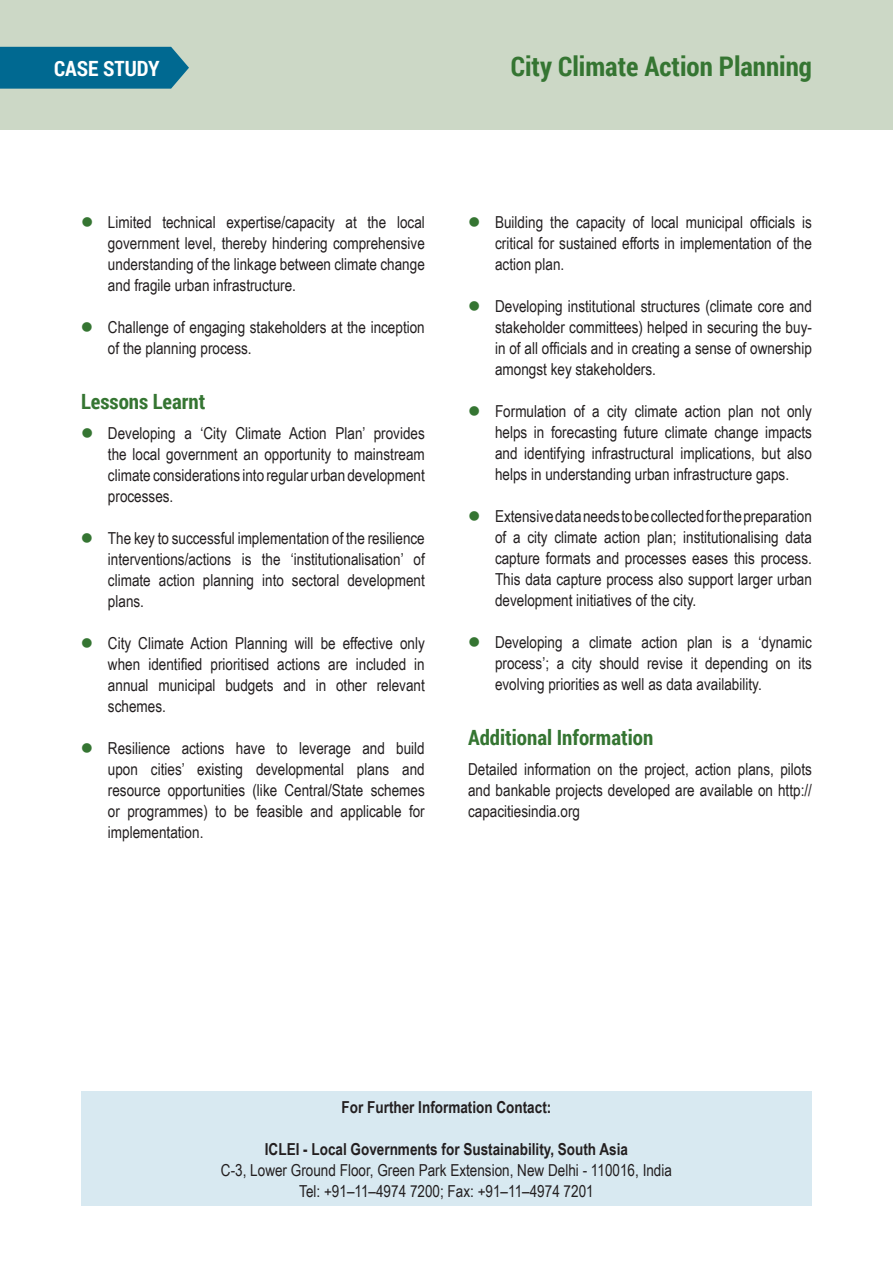
<style>
.page{position:relative;width:893px;height:1263px;background:#fff}
.page>*{position:absolute;margin:0;border:0;box-sizing:border-box;transform-origin:0 0}
.t1{font:700 27px "Roboto Condensed";color:#357532}
.t2{font:700 21px "Roboto Condensed";color:#357532}
.t3{font:700 21px "Roboto Condensed";color:#fff}
.t4{font:16.5px/21px "Arial Narrow";color:#231f20;text-align:justify}
.t5{font:700 16.5px "Arial Narrow";color:#231f20}
</style>
<div class="page">
<div style="left:81px;top:1092px;width:731px;height:114px;background:#d8e9f1"></div>
<div style="left:0;top:0;width:893px;height:130px;background:#ccd8c6"></div>
<svg style="left:0;top:47px;width:189px;height:42px;background:#0b6f93"></svg>
<p class="t3" style="left:54px;top:54px;width:107px">CASE STUDY</p>
<h1 class="t1" style="left:511px;top:47px;width:303px">City Climate Action Planning</h1>
<p class="t4" style="left:108px;top:211px;width:318px">Limited technical expertise/capacity at the local government level, thereby hindering comprehensive understanding of the linkage between climate change and fragile urban infrastructure.</p>
<p class="t4" style="left:108px;top:316px;width:318px">Challenge of engaging stakeholders at the inception of the planning process.</p>
<p class="t2" style="left:81px;top:387px;width:126px">Lessons Learnt</p>
<p class="t4" style="left:108px;top:422px;width:318px">Developing a ‘City Climate Action Plan’ provides the local government an opportunity to mainstream climate considerations into regular urban development processes.</p>
<p class="t4" style="left:108px;top:527px;width:318px">The key to successful implementation of the resilience interventions/actions is the ‘institutionalisation’ of climate action planning into sectoral development plans.</p>
<p class="t4" style="left:108px;top:632px;width:318px">City Climate Action Planning will be effective only when identified prioritised actions are included in annual municipal budgets and in other relevant schemes.</p>
<p class="t4" style="left:108px;top:737px;width:318px">Resilience actions have to leverage and build upon cities’ existing developmental plans and resource opportunities (like Central/State schemes or programmes) to be feasible and applicable for implementation.</p>
<p class="t4" style="left:495px;top:211px;width:318px">Building the capacity of local municipal officials is critical for sustained efforts in implementation of the action plan.</p>
<p class="t4" style="left:495px;top:295px;width:318px">Developing institutional structures (climate core and stakeholder committees) helped in securing the buy&shy;in of all officials and in creating a sense of ownership amongst key stakeholders.</p>
<p class="t4" style="left:495px;top:400px;width:318px">Formulation of a city climate action plan not only helps in forecasting future climate change impacts and identifying infrastructural implications, but also helps in understanding urban infrastructure gaps.</p>
<p class="t4" style="left:495px;top:505px;width:318px">Extensive data needs to be collected for the preparation of a city climate action plan; institutionalising data capture formats and processes eases this process.<br>This data capture process also support larger urban development initiatives of the city.</p>
<p class="t4" style="left:495px;top:631px;width:318px">Developing a climate action plan is a ‘dynamic process’; a city should revise it depending on its evolving priorities as well as data availability.</p>
<p class="t2" style="left:468px;top:723px;width:187px">Additional Information</p>
<p class="t4" style="left:468px;top:758px;width:345px">Detailed information on the project, action plans, pilots and bankable projects developed are available on http:// capacitiesindia.org</p>
<p class="t5" style="left:342px;top:1094px;width:211px">For Further Information Contact:</p>
<p class="t5" style="left:265px;top:1136px;width:365px">ICLEI - Local Governments for Sustainability, South Asia</p>
<p class="t4" style="left:221px;top:1159px;width:453px;text-align:center">C-3, Lower Ground Floor, Green Park Extension, New Delhi - 110016, India<br>Tel: +91–11–4974 7200; Fax: +91–11–4974 7201</p>
</div>
